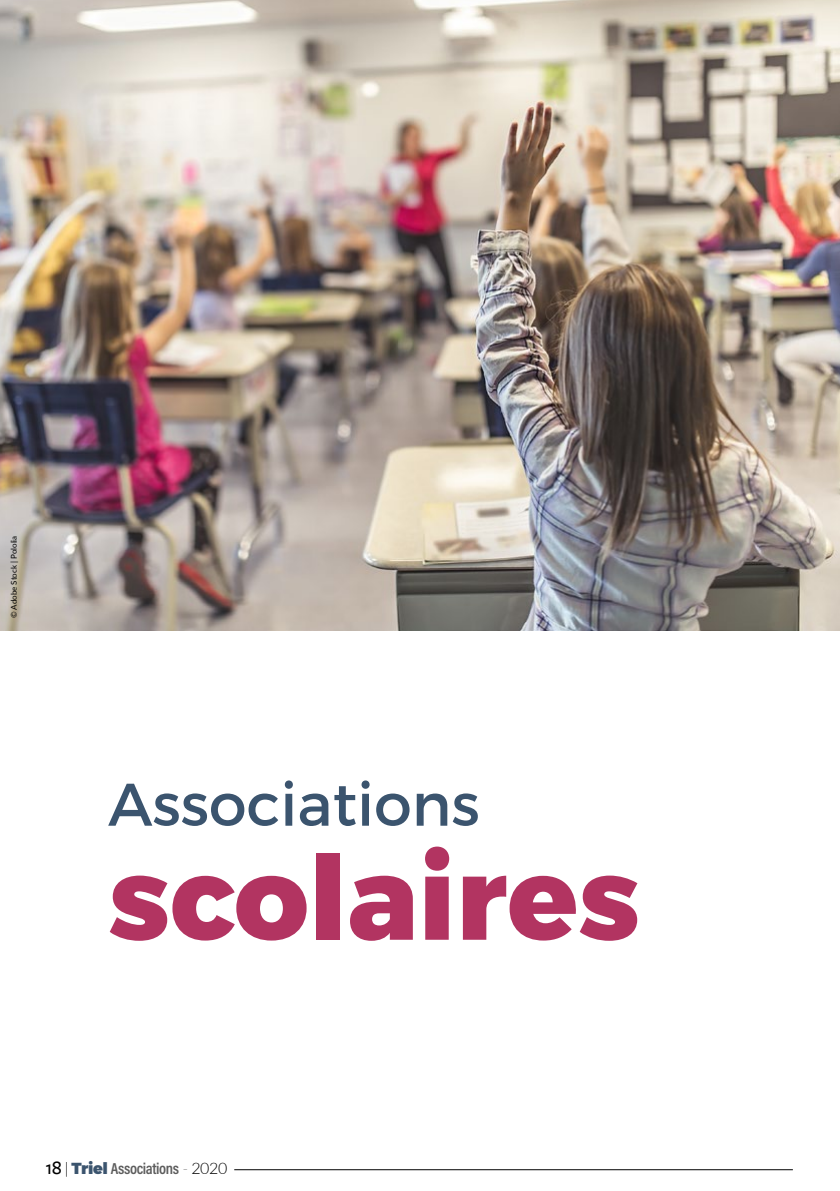
<style>
.page{position:relative;width:840px;height:1191px;background:#fff}
.page>*{position:absolute;margin:0;border:0;box-sizing:border-box;transform-origin:0 0}
.t1{font:800 116px "Montserrat";color:#b23461}
.t2{font:60px "Montserrat";color:#3b546e}
.t3{font:600 16px "Acumin Pro Cond";letter-spacing:-.025em;color:#5d5d5d}
.t4{font:8px "Lato";color:#000}
.s1{font-family:"Freight Sans Pro";font-weight:500;font-size:20px;color:#000}
.s2{font-family:"Lato";font-weight:300;color:#000}
.s3{font-family:"Montserrat";font-weight:900;color:#3b546e}
.s4{font-family:"Lato";font-weight:100;color:#000}
</style>
<div class="page">
<hr style="left:234px;top:1169px;width:558px;height:1px;background:#000">
<img style="left:0;top:0;width:839px;height:630px">
<p class="t4" style="left:8px;top:618px;width:84px;rotate:-90deg">© Adobe Stock | Pololia</p>
<h2 class="t2" style="left:108px;top:767px;width:373px">Associations</h2>
<h1 class="t1" style="left:108px;top:826px;width:533px">scolaires</h1>
<p class="t3" style="left:45px;top:1157px;width:183px"><span class="s1">18</span> <span class="s2">|</span> <span class="s3">Triel</span> Associations <span class="s4">-</span> <span class="s2">2020</span></p>
</div>
